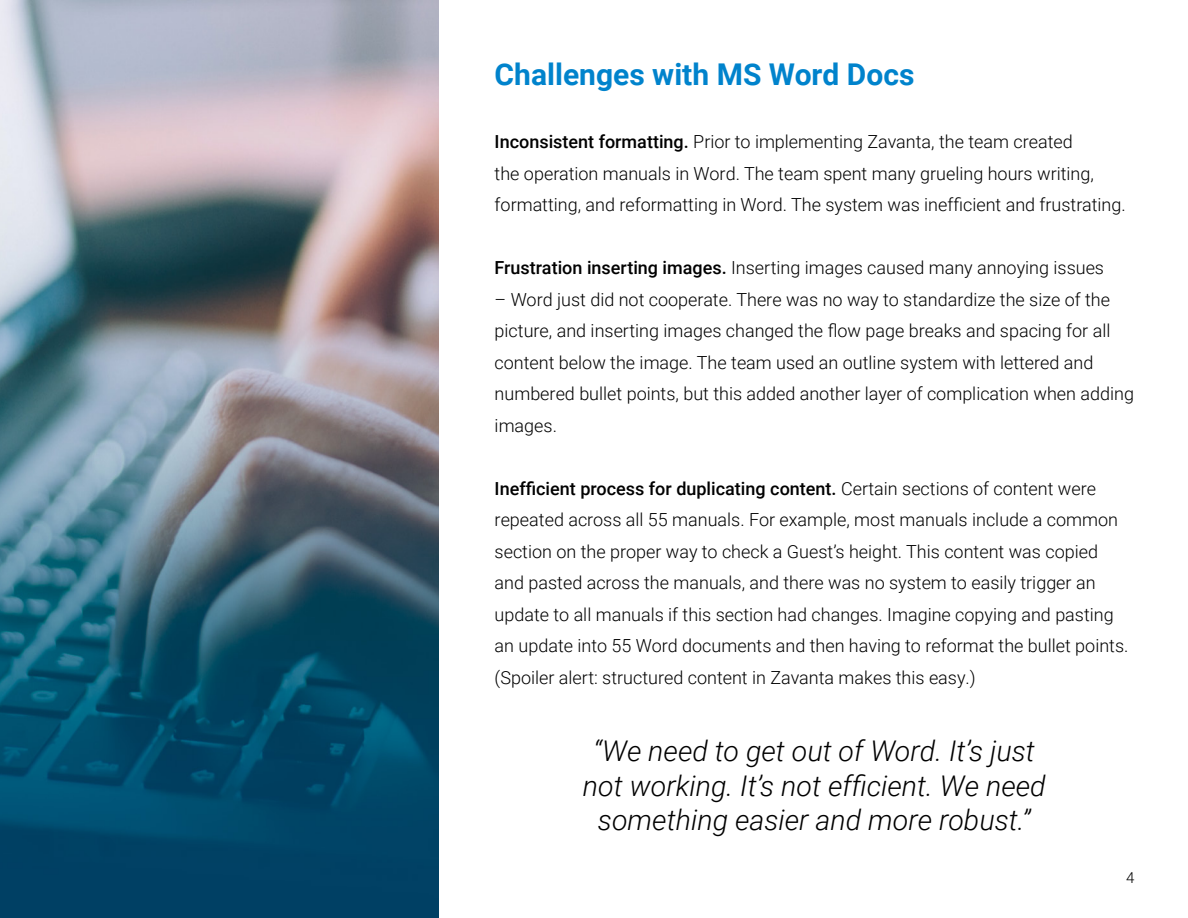
<style>
.page{position:relative;width:1188px;height:918px;background:#fff}
.page>*{position:absolute;margin:0;border:0;box-sizing:border-box;transform-origin:0 0}
.t1{font:700 30px "Roboto";color:#0083cc}
.t2{font:italic 300 28.5px/34.5px "Roboto";color:#000;text-align:center}
.t3{font:300 18px/31.5px "Roboto";color:#000}
.t4{font:300 15px "Roboto";color:#000}
.s1{font-weight:500}
</style>
<div class="page">
<img style="left:0;top:0;width:438px;height:918px">
<h1 class="t1" style="left:495px;top:54px;width:421px">Challenges with MS Word Docs</h1>
<p class="t3" style="left:495px;top:126px;width:633px"><span class="s1">Inconsistent formatting.</span> Prior to implementing Zavanta, the team created<br>the operation manuals in Word. The team spent many grueling hours writing, formatting, and reformatting in Word. The system was inefficient and frustrating.</p>
<p class="t3" style="left:495px;top:252px;width:611px"><span class="s1">Frustration inserting images.</span> Inserting images caused many annoying issues</p>
<p class="t3" style="left:495px;top:283px;width:641px">– Word just did not cooperate. There was no way to standardize the size of the picture, and inserting images changed the flow page breaks and spacing for all content below the image. The team used an outline system with lettered and numbered bullet points, but this added another layer of complication when adding images.</p>
<p class="t3" style="left:495px;top:472px;width:635px"><span class="s1">Inefficient process for duplicating content.</span> Certain sections of content were repeated across all 55 manuals. For example, most manuals include a common section on the proper way to check a Guest’s height. This content was copied and pasted across the manuals, and there was no system to easily trigger an update to all manuals if this section had changes. Imagine copying and pasting an update into 55 Word documents and then having to reformat the bullet points. (Spoiler alert: structured content in Zavanta makes this easy.)</p>
<h2 class="t2" style="left:583px;top:733px;width:464px">“We need to get out of Word. It’s just not working. It’s not efficient. We need something easier and more robust.”</h2>
<p class="t4" style="left:1126px;top:867px;width:10px">4</p>
</div>
